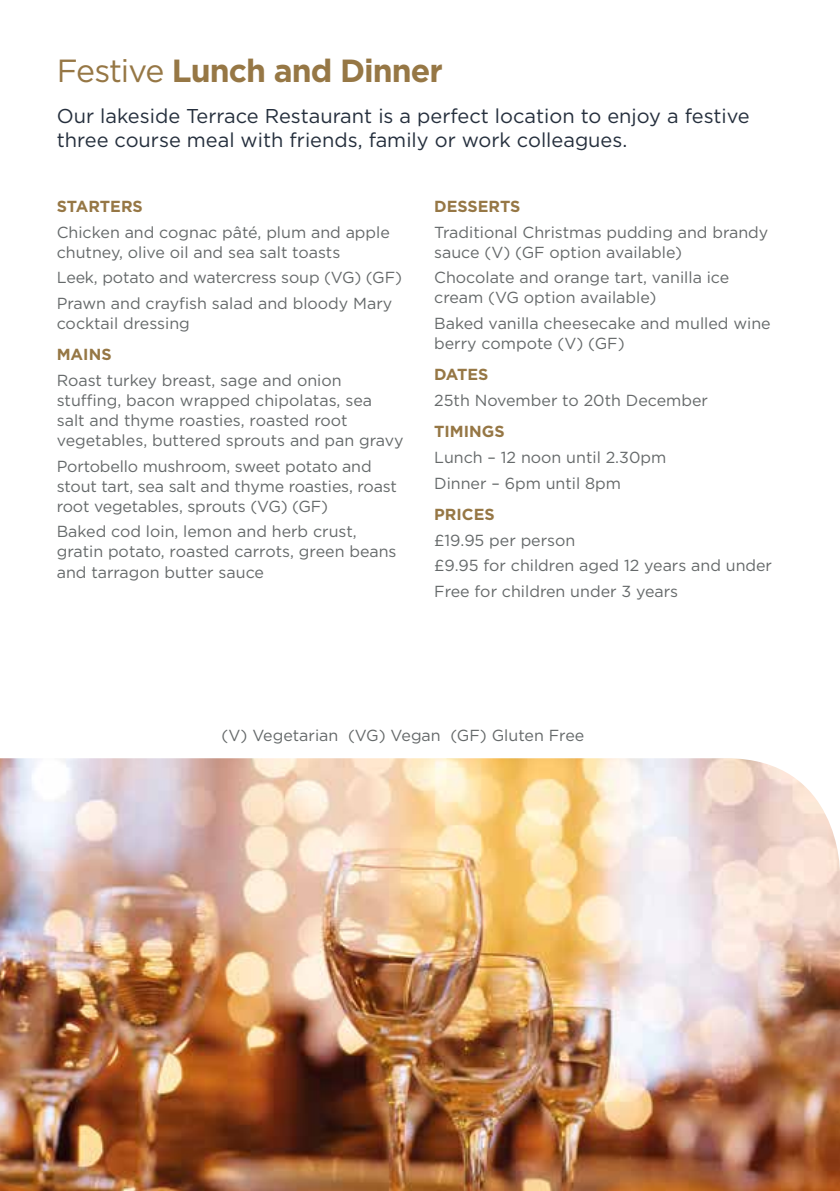
<style>
.page{position:relative;width:840px;height:1191px;background:#fff}
.page>*{position:absolute;margin:0;border:0;box-sizing:border-box;transform-origin:0 0}
.t1{font:700 32px "Gotham";letter-spacing:-.03em;color:#967745}
.t2{font:20px/24px "Gotham";color:#252f3d}
.t3{font:16px/20px "Gotham";color:#65696a}
.t4{font:700 16px "Gotham";color:#967745}
.s1{font-weight:400}
</style>
<div class="page">
<img style="left:0;top:758px;width:839px;height:433px">
<h1 class="t1" style="left:57px;top:50px;width:387px"><span class="s1">Festive</span> Lunch and Dinner</h1>
<p class="t2" style="left:57px;top:104px;width:694px">Our lakeside Terrace Restaurant is a perfect location to enjoy a festive three course meal with friends, family or work colleagues.</p>
<p class="t4" style="left:57px;top:196px;width:88px">STARTERS</p>
<p class="t3" style="left:57px;top:222px;width:334px">Chicken and cognac pâté, plum and apple chutney, olive oil and sea salt toasts</p>
<p class="t3" style="left:57px;top:264px;width:346px;line-height:25.6px">Leek, potato and watercress soup (VG) (GF)<br>Prawn and crayfish salad and bloody Mary</p>
<p class="t3" style="left:57px;top:313px;width:134px">cocktail dressing</p>
<p class="t4" style="left:57px;top:344px;width:56px">MAINS</p>
<p class="t3" style="left:57px;top:370px;width:348px">Roast turkey breast, sage and onion stuffing, bacon wrapped chipolatas, sea salt and thyme roasties, roasted root vegetables, buttered sprouts and pan gravy</p>
<p class="t3" style="left:57px;top:456px;width:341px">Portobello mushroom, sweet potato and stout tart, sea salt and thyme roasties, roast root vegetables, sprouts (VG) (GF)</p>
<p class="t3" style="left:57px;top:521px;width:341px">Baked cod loin, lemon and herb crust, gratin potato, roasted carrots, green beans and tarragon butter sauce</p>
<p class="t4" style="left:434px;top:196px;width:88px">DESSERTS</p>
<p class="t3" style="left:434px;top:222px;width:335px">Traditional Christmas pudding and brandy sauce (V) (GF option available)</p>
<p class="t3" style="left:434px;top:267px;width:296px">Chocolate and orange tart, vanilla ice cream (VG option available)</p>
<p class="t3" style="left:434px;top:313px;width:338px">Baked vanilla cheesecake and mulled wine berry compote (V) (GF)</p>
<p class="t4" style="left:434px;top:364px;width:56px">DATES</p>
<p class="t3" style="left:434px;top:390px;width:275px">25th November to 20th December</p>
<p class="t4" style="left:434px;top:421px;width:72px">TIMINGS</p>
<p class="t3" style="left:434px;top:444px;width:233px;line-height:25.6px">Lunch – 12 noon until 2.30pm<br>Dinner – 6pm until 8pm</p>
<p class="t4" style="left:434px;top:504px;width:62px">PRICES</p>
<p class="t3" style="left:434px;top:527px;width:339px;line-height:25.6px">£19.95 per person<br>£9.95 for children aged 12 years and under<br>Free for children under 3 years</p>
<p class="t3" style="left:221px;top:724px;width:364px">(V) Vegetarian (VG) Vegan (GF) Gluten Free</p>
</div>
